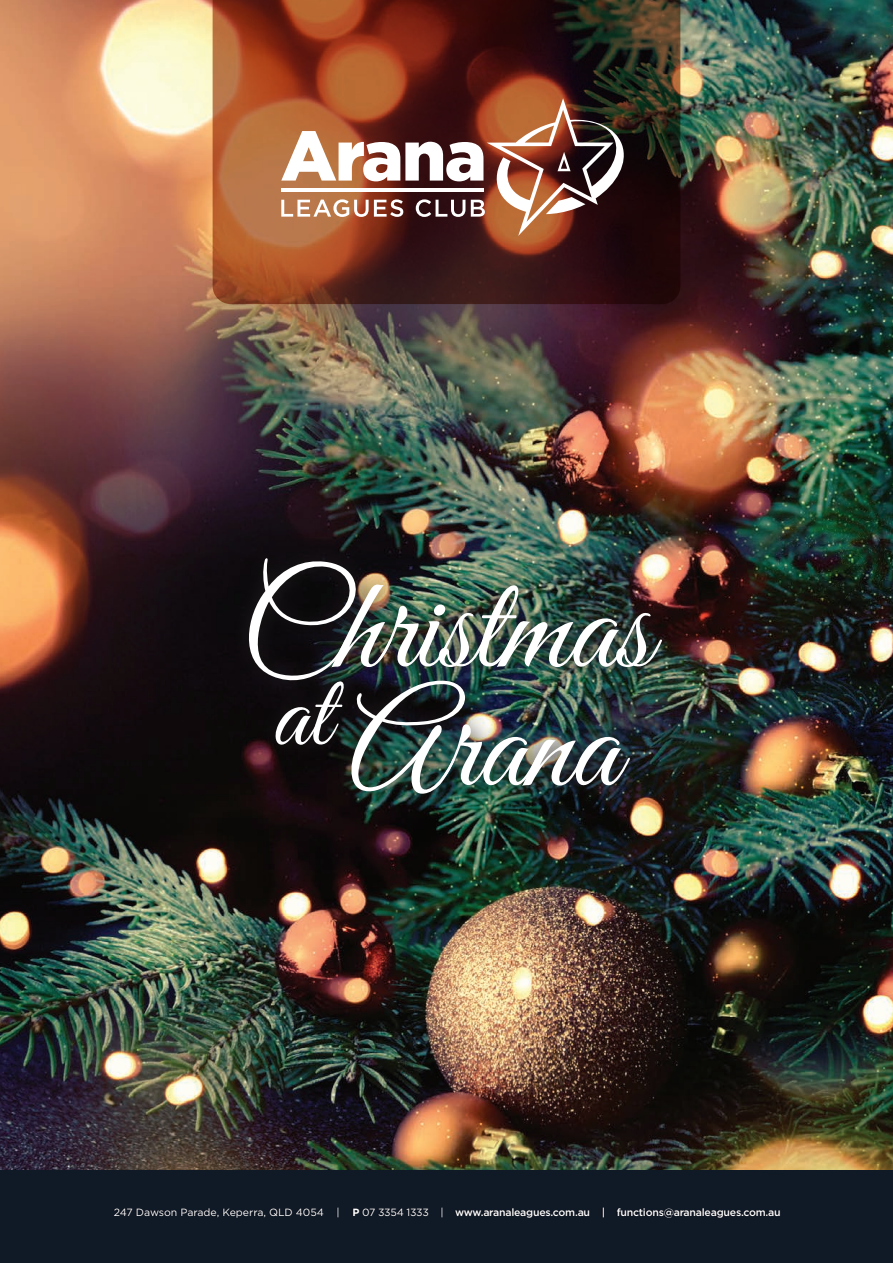
<style>
.page{position:relative;width:893px;height:1263px;background:#fff}
.page>*{position:absolute;margin:0;border:0;box-sizing:border-box;transform-origin:0 0}
.t1{font:135px/118.5px "Great Vibes";color:#fff}
.t2{font:500 10.5px "Gotham";letter-spacing:-.02em;color:#fff}
.t3{font:10.5px "Gotham";letter-spacing:-.005em;color:#fff}
.s1{font-weight:700}
</style>
<div class="page">
<div style="left:0;top:1124px;width:893px;height:139px;background:#101926"></div>
<img style="left:0;top:0;width:893px;height:1169px">
<svg style="left:213px;top:0;width:467px;height:304px;background:#64301d"></svg>
<svg style="left:281px;top:98px;width:347px;height:138px"></svg>
<img style="left:231px;top:542px;width:448px;height:270px">
<h1 class="t1" style="left:241px;top:577px;width:413px">Christmas <sup>at</sup> Arana</h1>
<p class="t3" style="left:114px;top:1205px;width:331px">247 Dawson Parade, Keperra, QLD 4054 | <span class="s1">P</span> 07 3354 1333 |</p>
<p class="t2" style="left:455px;top:1205px;width:327px">www.aranaleagues.com.au | functions@aranaleagues.com.au</p>
</div>
